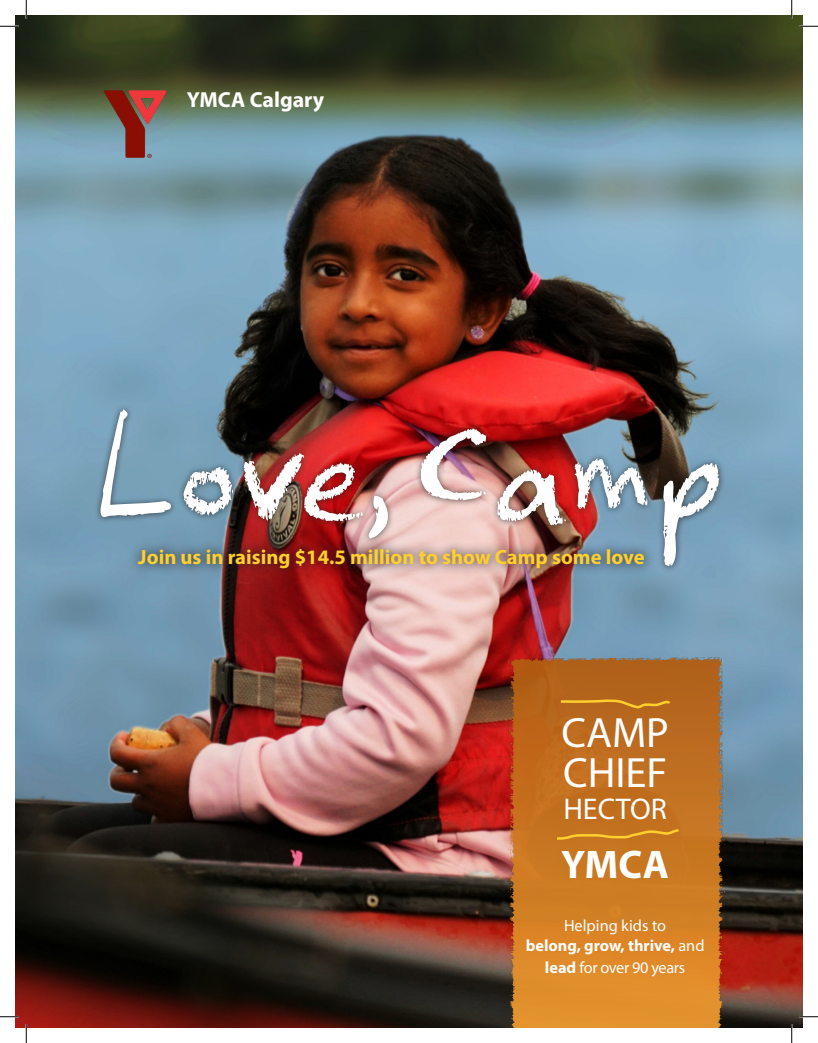
<style>
.page{position:relative;width:818px;height:1043px;background:#fff}
.page>*{position:absolute;margin:0;border:0;box-sizing:border-box;transform-origin:0 0}
.t1{font:191.25px "YMCA Script";color:#fff}
.t2{font:42.5px/40px "Myriad Pro";color:#fff}
.t3{font:700 40px "Myriad Pro";color:#fff}
.t4{font:30px "Myriad Pro";color:#fff}
.t5{font:700 21.75px "Myriad Pro";color:#fff}
.t6{font:700 20.62px "Myriad Pro";color:#ffcf2d}
.t7{font:16.25px/20.6px "Myriad Pro";letter-spacing:-.015em;color:#fff;text-align:center}
.s1{font-weight:700}
</style>
<div class="page">
<img style="left:15px;top:15px;width:787px;height:1012px">
<img style="left:491px;top:645px;width:245px;height:383px">
<svg style="left:558px;top:699px;width:113px;height:11px"></svg>
<svg style="left:554px;top:827px;width:127px;height:14px;background:#ce8221"></svg>
<img style="left:99px;top:84px;width:75px;height:79px">
<div style="left:94px;top:403px;width:631px;height:170px;background:#231f20;opacity:.75"></div>
<div style="left:127px;top:536px;width:529px;height:44px;background:#231f20;opacity:.54"></div>
<svg style="left:0;top:25px;width:19px;height:2px"></svg>
<svg style="left:799px;top:25px;width:19px;height:2px"></svg>
<svg style="left:0;top:1015px;width:19px;height:2px"></svg>
<svg style="left:799px;top:1015px;width:19px;height:2px"></svg>
<svg style="left:25px;top:0;width:2px;height:19px"></svg>
<svg style="left:25px;top:1024px;width:2px;height:18px"></svg>
<svg style="left:790px;top:0;width:2px;height:19px"></svg>
<svg style="left:790px;top:1024px;width:2px;height:18px"></svg>
<h3 class="t5" style="left:187px;top:85px;width:139px">YMCA Calgary</h3>
<h1 class="t1" style="left:92px;top:362px;width:635px">Love, Camp</h1>
<p class="t6" style="left:138px;top:543px;width:508px">Join us in raising $14.5 million to show Camp some love</p>
<h2 class="t2" style="left:561px;top:712px;width:109px">CAMP<br>CHIEF</h2>
<h3 class="t4" style="left:563px;top:790px;width:105px">HECTOR</h3>
<h3 class="t3" style="left:561px;top:838px;width:109px">YMCA</h3>
<p class="t7" style="left:525px;top:915px;width:180px">Helping kids to<br><span class="s1">belong, grow, thrive,</span> and <span class="s1">lead</span> for over 90 years</p>
</div>
